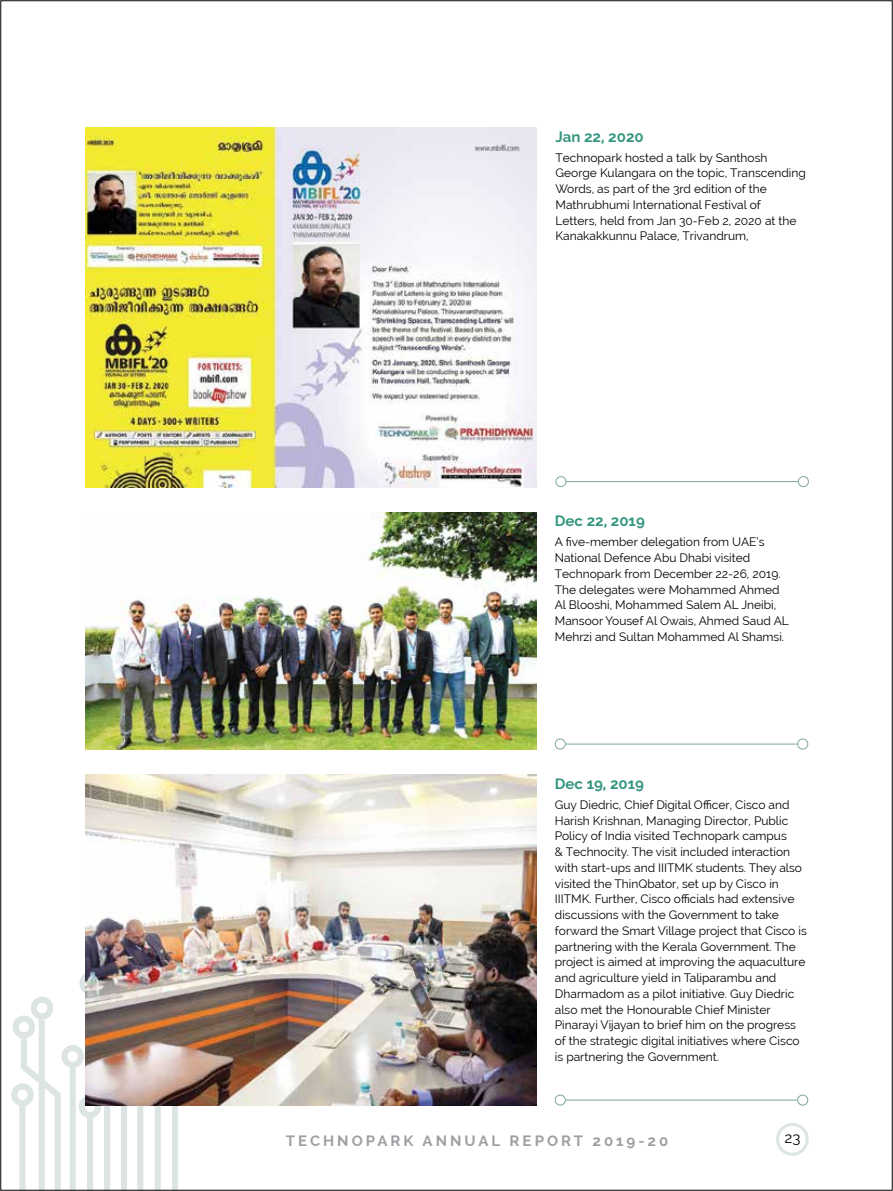
<style>
.page{position:relative;width:893px;height:1191px;background:#fff}
.page>*{position:absolute;margin:0;border:0;box-sizing:border-box;transform-origin:0 0}
.t1{font:700 15px "Raleway";color:#359680}
.t2{font:700 15px "Raleway";letter-spacing:.2em;color:#9d9fa2}
.t3{font:15px "Raleway";color:#000}
.t4{font:12px/15.8px "Raleway";color:#000}
</style>
<div class="page">
<svg style="left:11px;top:972px;width:175px;height:219px"></svg>
<div style="left:776px;top:1123px;width:33px;height:32px;border:3px solid #dce5e3;border-radius:50%"></div>
<hr style="left:566px;top:481px;width:232px;height:1px;background:#7ea5a0">
<div style="left:555px;top:476px;width:11px;height:11px;border:1px solid #7ea5a0;border-radius:50%"></div>
<div style="left:798px;top:476px;width:11px;height:11px;border:1px solid #7ea5a0;border-radius:50%"></div>
<hr style="left:565px;top:743px;width:233px;height:1px;background:#7ea5a0">
<div style="left:555px;top:738px;width:11px;height:11px;border:1px solid #7ea5a0;border-radius:50%"></div>
<div style="left:797px;top:738px;width:11px;height:11px;border:1px solid #7ea5a0;border-radius:50%"></div>
<hr style="left:565px;top:1099px;width:233px;height:1px;background:#7ea5a0">
<div style="left:555px;top:1094px;width:11px;height:11px;border:1px solid #7ea5a0;border-radius:50%"></div>
<div style="left:797px;top:1094px;width:11px;height:11px;border:1px solid #7ea5a0;border-radius:50%"></div>
<img style="left:86px;top:128px;width:451px;height:359px">
<img style="left:86px;top:512px;width:450px;height:237px">
<img style="left:86px;top:775px;width:450px;height:331px">
<p class="t1" style="left:555px;top:128px;width:90px">JAN 22, 2020</p>
<p class="t4" style="left:555px;top:150px;width:252px">Technopark hosted a talk by Santhosh George Kulangara on the topic, Transcending Words, as part of the 3rd edition of the Mathrubhumi International Festival of<br>Letters, held from Jan 30-Feb 2, 2020 at the Kanakakkunnu Palace, Trivandrum,</p>
<p class="t1" style="left:555px;top:512px;width:91px">DEC 22, 2019</p>
<p class="t4" style="left:555px;top:534px;width:236px">A five-member delegation from UAE’s National Defence Abu Dhabi visited Technopark from December 22-26, 2019.<br>The delegates were Mohammed Ahmed Al Blooshi, Mohammed Salem AL Jneibi, Mansoor Yousef Al Owais, Ahmed Saud AL Mehrzi and Sultan Mohammed Al Shamsi.</p>
<p class="t1" style="left:555px;top:775px;width:91px">DEC 19, 2019</p>
<p class="t4" style="left:555px;top:796px;width:254px">Guy Diedric, Chief Digital Officer, Cisco and Harish Krishnan, Managing Director, Public Policy of India visited Technopark campus<br>&amp; Technocity. The visit included interaction with start-ups and IIITMK students. They also visited the ThinQbator, set up by Cisco in IIITMK. Further, Cisco officials had extensive discussions with the Government to take forward the Smart Village project that Cisco is partnering with the Kerala Government. The project is aimed at improving the aquaculture and agriculture yield in Taliparambu and Dharmadom as a pilot initiative. Guy Diedric also met the Honourable Chief Minister Pinarayi Vijayan to brief him on the progress of the strategic digital initiatives where Cisco is partnering the Government.</p>
<p class="t2" style="left:286px;top:1132px;width:151px">TECHNOPARK ANN</p>
<p class="t2" style="left:465px;top:1132px;width:59px">UAL REPORT</p>
<p class="t2" style="left:592px;top:1132px;width:77px">2019-20</p>
<p class="t3" style="left:784px;top:1129px;width:18px">23</p>
</div>
